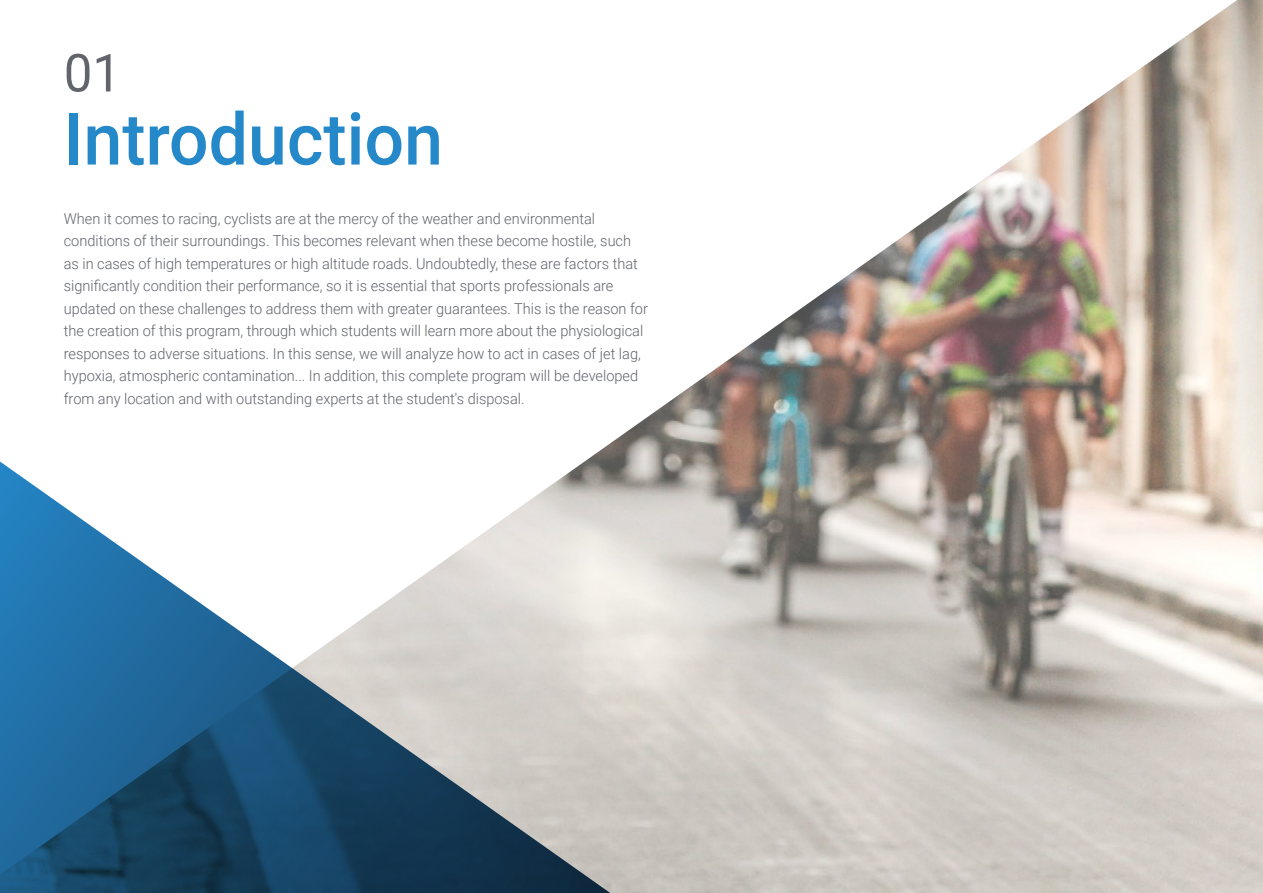
<style>
.page{position:relative;width:1263px;height:893px;background:#fff}
.page>*{position:absolute;margin:0;border:0;box-sizing:border-box;transform-origin:0 0}
.t1{font:500 72px "Roboto";color:#2488c9}
.t2{font:52.5px "Roboto";color:#61646a}
.t3{font:300 15px/22.5px "Roboto";color:#61646a}
</style>
<div class="page">
<img style="left:606px;top:0;width:657px;height:893px">
<svg style="left:0;top:446px;width:640px;height:447px"></svg>
<h2 class="t2" style="left:64px;top:36px;width:59px">01</h2>
<h1 class="t1" style="left:64px;top:89px;width:381px">Introduction</h1>
<p class="t3" style="left:64px;top:207px;width:586px">When it comes to racing, cyclists are at the mercy of the weather and environmental conditions of their surroundings. This becomes relevant when these become hostile, such as in cases of high temperatures or high altitude roads. Undoubtedly, these are factors that significantly condition their performance, so it is essential that sports professionals are updated on these challenges to address them with greater guarantees. This is the reason for the creation of this program, through which students will learn more about the physiological responses to adverse situations. In this sense, we will analyze how to act in cases of jet lag, hypoxia, atmospheric contamination... In addition, this complete program will be developed from any location and with outstanding experts at the student's disposal.</p>
</div>
